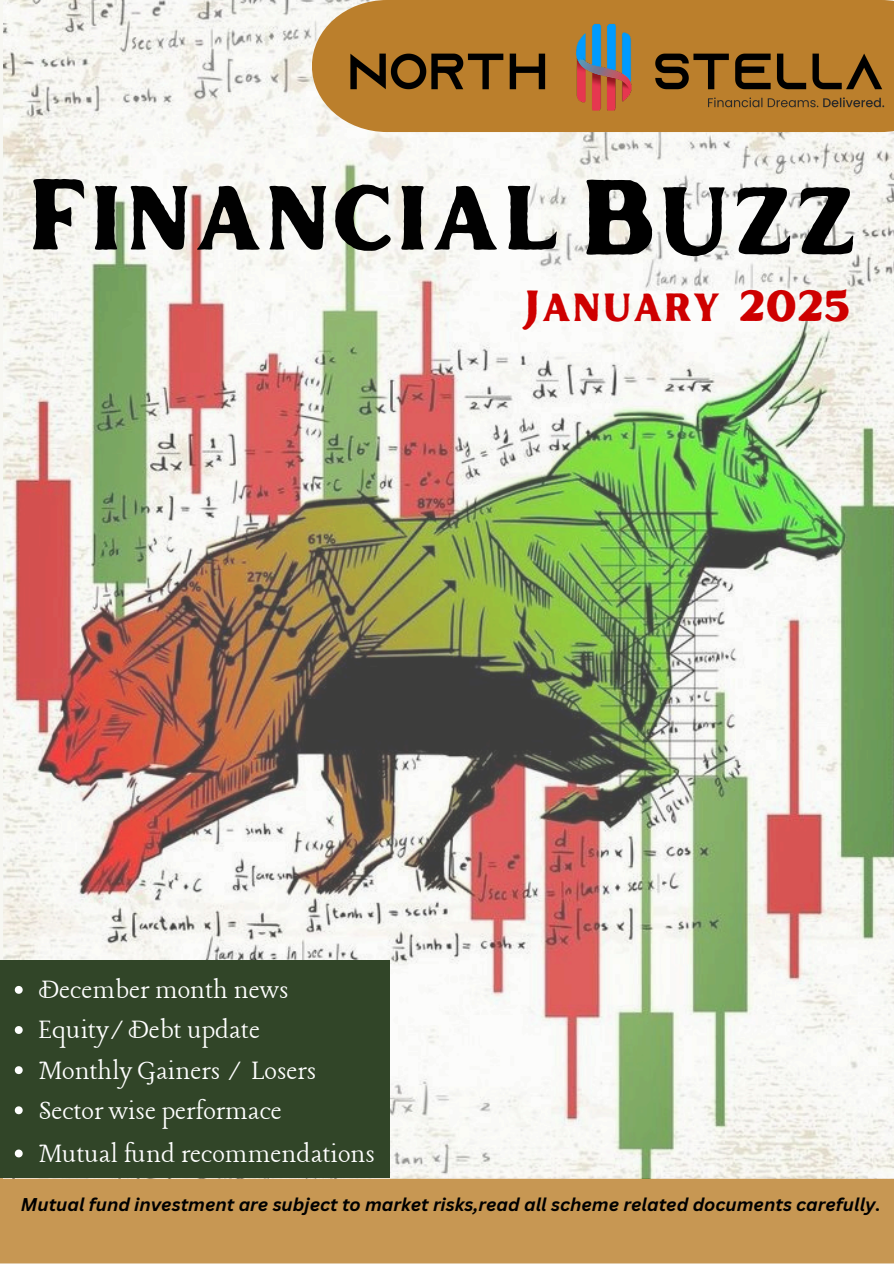
<style>
.page{position:relative;width:894px;height:1264px;background:#fff}
.page>*{position:absolute;margin:0;border:0;box-sizing:border-box;transform-origin:0 0}
.t1{font:106.5px "Inlander Rough";color:#000}
.t2{font:100.5px "Inlander Rough";color:#010101}
.t3{font:43.5px "Inlander Rough";color:#ce0000}
.t4{font:30px "Lancelot";color:#fff}
.t5{font:italic 700 18px "Canva Sans";color:#000}
</style>
<div class="page">
<div style="left:0;top:1178px;width:893px;height:85px;background:#c79753"></div>
<img style="left:3px;top:0;width:890px;height:1178px">
<svg style="left:312px;top:0;width:581px;height:132px;background:#c28e46"></svg>
<img style="left:324px;top:10px;width:569px;height:112px">
<div style="left:0;top:960px;width:389px;height:218px;background:#314528"></div>
<svg style="left:15px;top:985px;width:8px;height:8px"></svg>
<svg style="left:15px;top:1026px;width:8px;height:7px"></svg>
<svg style="left:15px;top:1149px;width:8px;height:8px"></svg>
<svg style="left:15px;top:1106px;width:8px;height:8px"></svg>
<svg style="left:15px;top:1066px;width:8px;height:8px"></svg>
<p class="t2" style="left:24px;top:142px;width:534px">Financial</p>
<p class="t1" style="left:576px;top:141px;width:282px">Buzz</p>
<h2 class="t3" style="left:523px;top:274px;width:328px">January 2025</h2>
<h1 class="t4" style="left:39px;top:974px;width:251px">December month news</h1>
<p class="t4" style="left:39px;top:1015px;width:223px">Equity/Debt update</p>
<p class="t4" style="left:39px;top:1055px;width:279px">Monthly Gainers / Losers</p>
<p class="t4" style="left:39px;top:1095px;width:244px">Sector wise performace</p>
<p class="t4" style="left:39px;top:1138px;width:338px">Mutual fund recommendations</p>
<h1 class="t5" style="left:21px;top:1192px;width:861px">Mutual fund investment are subject to market risks,read all scheme related documents carefully.</h1>
</div>
